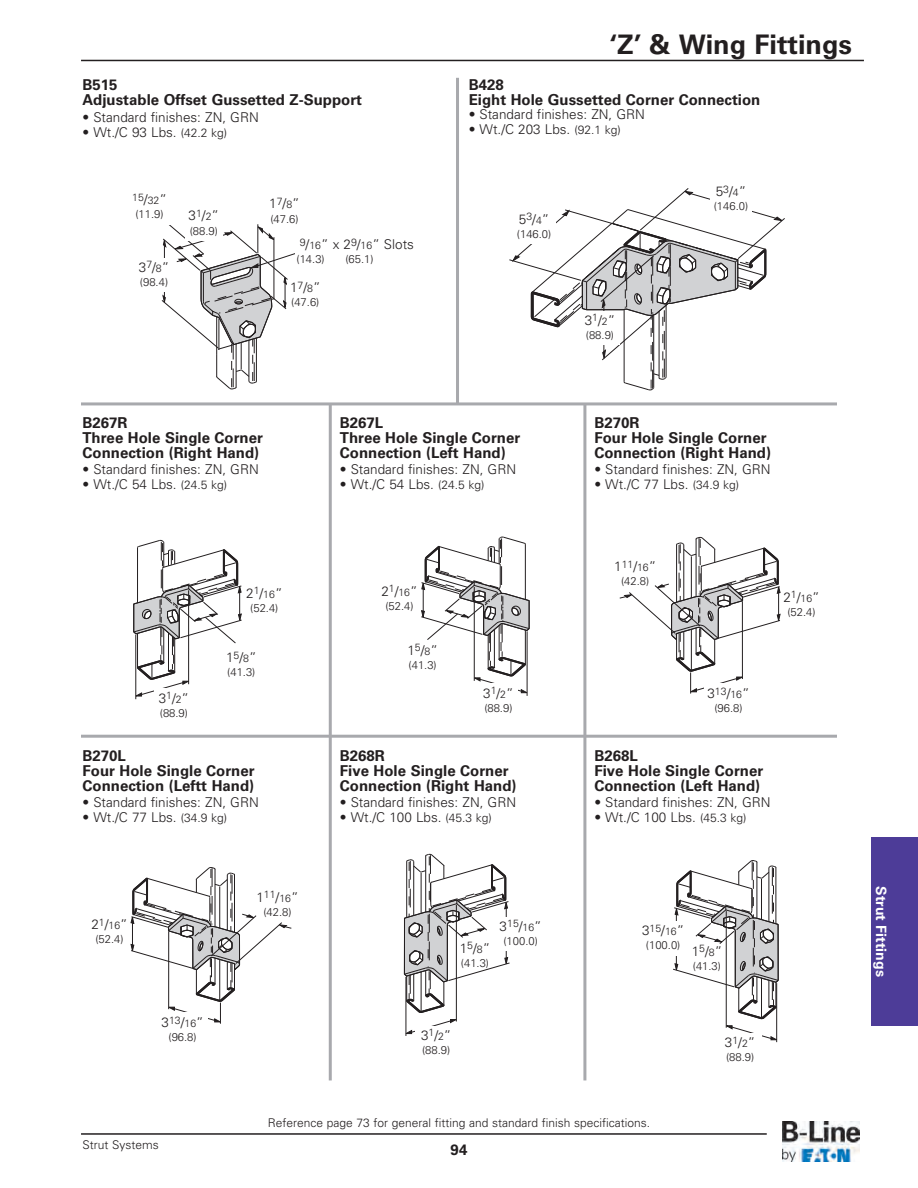
<style>
.page{position:relative;width:918px;height:1188px;background:#fff}
.page>*{position:absolute;margin:0;border:0;box-sizing:border-box;transform-origin:0 0}
.t1{font:700 27px "Univers LT Std";color:#231f20}
.t2{font:700 15px/15px "Univers LT Std";color:#231f20}
.t3{font:700 14.25px "Univers LT Std";color:#fff}
.t4{font:300 13.5px "Univers LT Std";color:#231f20}
.t5{font:300 12px "Univers LT Std";color:#231f20}
.t6{font:300 11.25px "Univers LT Std";color:#231f20}
.t7{font:300 10.5px "Univers LT Std";color:#231f20}
.s1{font-size:12px}
.s2{font-size:13.5px}
.s3{font-size:10.5px}
</style>
<div class="page">
<svg style="left:162px;top:224px;width:133px;height:166px"></svg>
<hr style="left:81px;top:402px;width:756px;height:3px;background:#a8a9ad">
<hr style="left:81px;top:735px;width:756px;height:3px;background:#a8a9ad">
<hr style="left:583px;top:403px;width:3px;height:677px;background:#a8a9ad">
<hr style="left:329px;top:404px;width:3px;height:676px;background:#a8a9ad">
<div style="left:134px;top:258px;width:41px;height:33px;background:#fff"></div>
<div style="left:185px;top:206px;width:37px;height:35px;background:#fff"></div>
<hr style="left:456px;top:78px;width:3px;height:325px;background:#a8a9ad">
<svg style="left:509px;top:188px;width:276px;height:203px"></svg>
<div style="left:580px;top:311px;width:40px;height:34px;background:#fff"></div>
<div style="left:513px;top:210px;width:42px;height:34px;background:#fff"></div>
<div style="left:710px;top:183px;width:42px;height:33px;background:#fff"></div>
<div style="left:871px;top:837px;width:47px;height:189px;background:#4d3c98"></div>
<hr style="left:81px;top:1133px;width:686px;height:2px;background:#231f20">
<img style="left:782px;top:1121px;width:78px;height:41px">
<hr style="left:81px;top:60px;width:783px;height:1px;background:#231f20">
<svg style="left:130px;top:867px;width:162px;height:157px"></svg>
<hr style="left:456px;top:905px;width:1px;height:117px;background:#231f20">
<hr style="left:406px;top:977px;width:1px;height:59px;background:#231f20">
<svg style="left:405px;top:1019px;width:52px;height:15px"></svg>
<svg style="left:404px;top:854px;width:106px;height:159px"></svg>
<hr style="left:726px;top:911px;width:1px;height:117px;background:#231f20">
<hr style="left:776px;top:983px;width:1px;height:59px;background:#231f20">
<svg style="left:726px;top:1025px;width:51px;height:16px"></svg>
<svg style="left:673px;top:860px;width:106px;height:159px"></svg>
<hr style="left:136px;top:635px;width:1px;height:64px;background:#231f20">
<svg style="left:133px;top:540px;width:109px;height:157px"></svg>
<hr style="left:527px;top:631px;width:1px;height:65px;background:#231f20">
<svg style="left:421px;top:536px;width:109px;height:157px"></svg>
<div style="left:154px;top:688px;width:40px;height:36px;background:#fff"></div>
<div style="left:479px;top:684px;width:39px;height:34px;background:#fff"></div>
<div style="left:416px;top:1026px;width:41px;height:34px;background:#fff"></div>
<div style="left:718px;top:1033px;width:44px;height:34px;background:#fff"></div>
<div style="left:222px;top:648px;width:39px;height:35px;background:#fff"></div>
<div style="left:496px;top:917px;width:50px;height:34px;background:#fff"></div>
<div style="left:638px;top:921px;width:50px;height:34px;background:#fff"></div>
<svg style="left:619px;top:537px;width:162px;height:157px"></svg>
<div style="left:704px;top:684px;width:49px;height:35px;background:#fff"></div>
<div style="left:158px;top:1013px;width:50px;height:35px;background:#fff"></div>
<p class="t2" style="left:82px;top:79px;width:281px">B515<br>Adjustable Offset Gussetted Z-Support</p>
<p class="t4" style="left:82px;top:112px;width:178px">• Standard finishes: ZN, GRN</p>
<p class="t4" style="left:82px;top:127px;width:146px">• Wt./C 93 Lbs. <span class="s1">(42.2 kg)</span></p>
<p class="t7" style="left:132px;top:195px;width:36px">15<span class="s2">/</span>32<span class="s2">”</span></p>
<p class="t6" style="left:136px;top:210px;width:30px">(11.9)</p>
<p class="t4" style="left:189px;top:211px;width:32px">3<sup>1</sup>/<span class="s3">2</span>”</p>
<p class="t6" style="left:190px;top:227px;width:30px">(88.9)</p>
<p class="t4" style="left:139px;top:262px;width:32px">3<sup>7</sup>/<span class="s3">8</span>”</p>
<p class="t6" style="left:140px;top:278px;width:30px">(98.4)</p>
<p class="t4" style="left:269px;top:199px;width:32px">1<sup>7</sup>/<span class="s3">8</span>”</p>
<p class="t6" style="left:270px;top:214px;width:30px">(47.6)</p>
<p class="t4" style="left:300px;top:239px;width:116px"><sup>9</sup>/<span class="s3">16</span>” x 2<sup>9</sup>/<span class="s3">16</span>” Slots</p>
<p class="t6" style="left:297px;top:255px;width:30px">(14.3)</p>
<p class="t6" style="left:345px;top:255px;width:30px">(65.1)</p>
<p class="t4" style="left:290px;top:282px;width:32px">1<sup>7</sup>/<span class="s3">8</span>”</p>
<p class="t6" style="left:291px;top:298px;width:30px">(47.6)</p>
<h1 class="t1" style="left:610px;top:34px;width:244px">‘Z’ &amp; Wing Fittings</h1>
<p class="t2" style="left:469px;top:79px;width:293px">B428<br>Eight Hole Gussetted Corner Connection</p>
<p class="t4" style="left:469px;top:109px;width:178px">• Standard finishes: ZN, GRN</p>
<p class="t4" style="left:469px;top:124px;width:154px">• Wt./C 203 Lbs. <span class="s1">(92.1 kg)</span></p>
<p class="t4" style="left:519px;top:214px;width:32px">5<sup>3</sup>/<span class="s3">4</span>”</p>
<p class="t6" style="left:517px;top:230px;width:36px">(146.0)</p>
<p class="t4" style="left:585px;top:315px;width:32px">3<sup>1</sup>/<span class="s3">2</span>”</p>
<p class="t6" style="left:586px;top:331px;width:30px">(88.9)</p>
<p class="t4" style="left:716px;top:186px;width:32px">5<sup>3</sup>/<span class="s3">4</span>”</p>
<p class="t6" style="left:714px;top:202px;width:36px">(146.0)</p>
<p class="t2" style="left:82px;top:416px;width:182px">B267R<br>Three Hole Single Corner<br>Connection (Right Hand)</p>
<p class="t4" style="left:82px;top:464px;width:178px">• Standard finishes: ZN, GRN</p>
<p class="t4" style="left:82px;top:479px;width:146px">• Wt./C 54 Lbs. <span class="s1">(24.5 kg)</span></p>
<p class="t2" style="left:340px;top:416px;width:182px">B267L<br>Three Hole Single Corner<br>Connection (Left Hand)</p>
<p class="t4" style="left:340px;top:464px;width:178px">• Standard finishes: ZN, GRN</p>
<p class="t4" style="left:340px;top:479px;width:146px">• Wt./C 54 Lbs. <span class="s1">(24.5 kg)</span></p>
<p class="t2" style="left:594px;top:416px;width:178px">B270R<br>Four Hole Single Corner<br>Connection (Right Hand)</p>
<p class="t4" style="left:594px;top:464px;width:178px">• Standard finishes: ZN, GRN</p>
<p class="t4" style="left:594px;top:479px;width:146px">• Wt./C 77 Lbs. <span class="s1">(34.9 kg)</span></p>
<p class="t4" style="left:246px;top:588px;width:38px">2<sup>1</sup>/<span class="s3">16</span>”</p>
<p class="t6" style="left:250px;top:604px;width:30px">(52.4)</p>
<p class="t4" style="left:381px;top:586px;width:38px">2<sup>1</sup>/<span class="s3">16</span>”</p>
<p class="t6" style="left:385px;top:602px;width:30px">(52.4)</p>
<p class="t7" style="left:614px;top:562px;width:44px"><span class="s2">1</span>11<span class="s2">/</span>16<span class="s2">”</span></p>
<p class="t6" style="left:621px;top:577px;width:30px">(42.8)</p>
<p class="t4" style="left:783px;top:592px;width:38px">2<sup>1</sup>/<span class="s3">16</span>”</p>
<p class="t6" style="left:787px;top:608px;width:30px">(52.4)</p>
<p class="t4" style="left:226px;top:652px;width:32px">1<sup>5</sup>/<span class="s3">8</span>”</p>
<p class="t6" style="left:227px;top:668px;width:30px">(41.3)</p>
<p class="t4" style="left:407px;top:645px;width:32px">1<sup>5</sup>/<span class="s3">8</span>”</p>
<p class="t6" style="left:409px;top:661px;width:30px">(41.3)</p>
<p class="t4" style="left:159px;top:693px;width:32px">3<sup>1</sup>/<span class="s3">2</span>”</p>
<p class="t6" style="left:160px;top:709px;width:30px">(88.9)</p>
<p class="t4" style="left:483px;top:688px;width:32px">3<sup>1</sup>/<span class="s3">2</span>”</p>
<p class="t6" style="left:484px;top:704px;width:30px">(88.9)</p>
<p class="t7" style="left:707px;top:689px;width:44px"><span class="s2">3</span>13<span class="s2">/</span>16<span class="s2">”</span></p>
<p class="t6" style="left:714px;top:704px;width:30px">(96.8)</p>
<p class="t2" style="left:82px;top:749px;width:174px">B270L<br>Four Hole Single Corner<br>Connection (Leftt Hand)</p>
<p class="t4" style="left:82px;top:797px;width:178px">• Standard finishes: ZN, GRN</p>
<p class="t4" style="left:82px;top:812px;width:146px">• Wt./C 77 Lbs. <span class="s1">(34.9 kg)</span></p>
<p class="t2" style="left:340px;top:749px;width:178px">B268R<br>Five Hole Single Corner<br>Connection (Right Hand)</p>
<p class="t4" style="left:340px;top:797px;width:178px">• Standard finishes: ZN, GRN</p>
<p class="t4" style="left:340px;top:812px;width:154px">• Wt./C 100 Lbs. <span class="s1">(45.3 kg)</span></p>
<p class="t2" style="left:594px;top:749px;width:170px">B268L<br>Five Hole Single Corner<br>Connection (Left Hand)</p>
<p class="t4" style="left:594px;top:797px;width:178px">• Standard finishes: ZN, GRN</p>
<p class="t4" style="left:594px;top:812px;width:154px">• Wt./C 100 Lbs. <span class="s1">(45.3 kg)</span></p>
<p class="t4" style="left:91px;top:919px;width:38px">2<sup>1</sup>/<span class="s3">16</span>”</p>
<p class="t6" style="left:95px;top:935px;width:30px">(52.4)</p>
<p class="t7" style="left:162px;top:1018px;width:44px"><span class="s2">3</span>13<span class="s2">/</span>16<span class="s2">”</span></p>
<p class="t6" style="left:169px;top:1033px;width:30px">(96.8)</p>
<p class="t5" style="left:82px;top:1141px;width:78px">Strut Systems</p>
<p class="t7" style="left:256px;top:892px;width:44px"><span class="s2">1</span>11<span class="s2">/</span>16<span class="s2">”</span></p>
<p class="t6" style="left:263px;top:908px;width:30px">(42.8)</p>
<p class="t4" style="left:460px;top:943px;width:32px">1<sup>5</sup>/<span class="s3">8</span>”</p>
<p class="t6" style="left:461px;top:959px;width:30px">(41.3)</p>
<p class="t7" style="left:500px;top:921px;width:44px"><span class="s2">3</span>15<span class="s2">/</span>16<span class="s2">”</span></p>
<p class="t6" style="left:504px;top:937px;width:36px">(100.0)</p>
<p class="t7" style="left:642px;top:926px;width:44px"><span class="s2">3</span>15<span class="s2">/</span>16<span class="s2">”</span></p>
<p class="t6" style="left:646px;top:941px;width:36px">(100.0)</p>
<p class="t4" style="left:692px;top:946px;width:32px">1<sup>5</sup>/<span class="s3">8</span>”</p>
<p class="t6" style="left:693px;top:962px;width:30px">(41.3)</p>
<p class="t4" style="left:421px;top:1030px;width:32px">3<sup>1</sup>/<span class="s3">2</span>”</p>
<p class="t6" style="left:422px;top:1046px;width:30px">(88.9)</p>
<p class="t5" style="left:268px;top:1118px;width:384px">Reference page 73 for general fitting and standard finish specifications.</p>
<p class="t2" style="left:451px;top:1144px;width:18px">94</p>
<p class="t4" style="left:725px;top:1037px;width:32px">3<sup>1</sup>/<span class="s3">2</span>”</p>
<p class="t6" style="left:726px;top:1053px;width:30px">(88.9)</p>
<p class="t3" style="left:886px;top:886px;width:92px;rotate:90deg">Strut Fittings</p>
</div>
